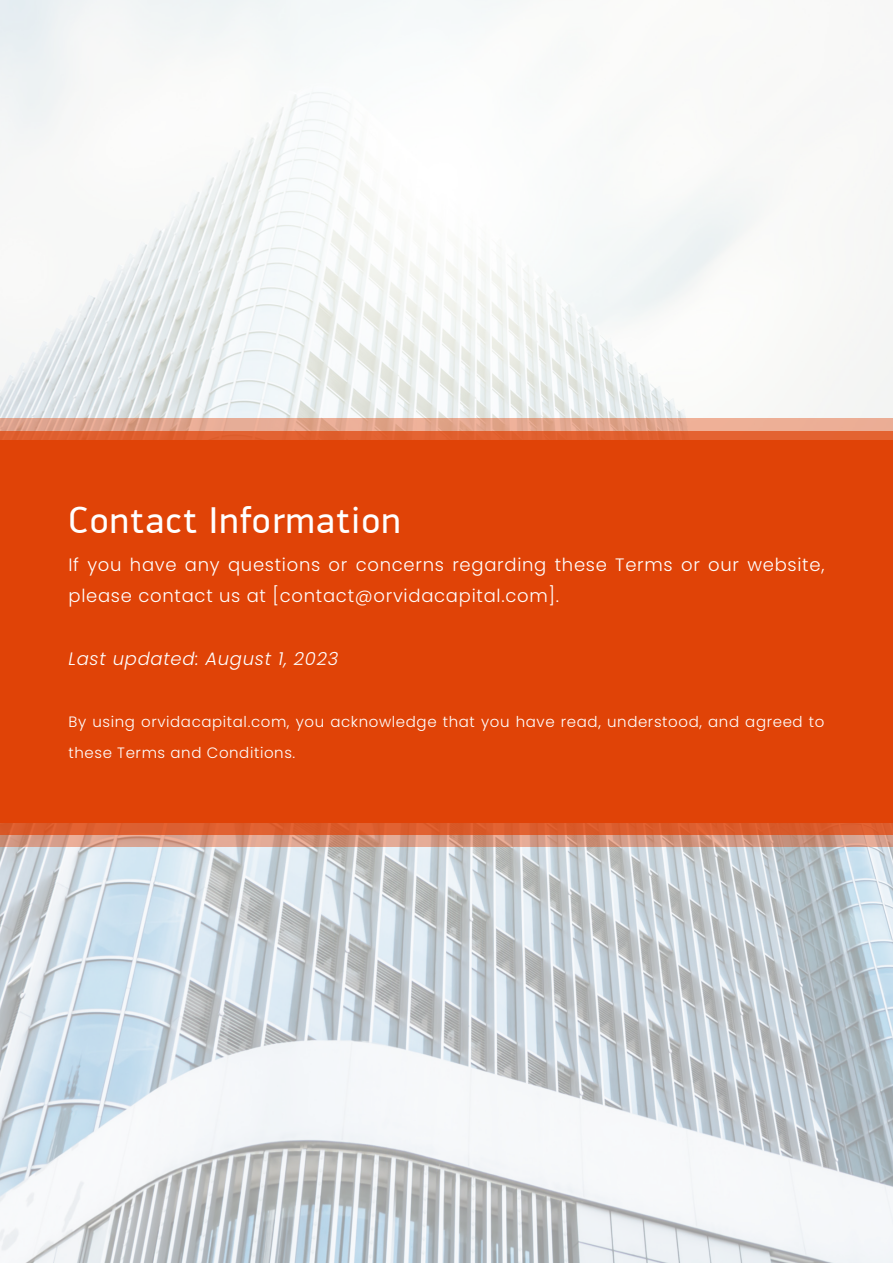
<style>
.page{position:relative;width:893px;height:1263px;background:#fff}
.page>*{position:absolute;margin:0;border:0;box-sizing:border-box;transform-origin:0 0}
.t1{font:37.5px "PF Din Display Pro";letter-spacing:.04em;color:#fff}
.t2{font:300 18px/31.2px "Poppins";letter-spacing:.04em;color:#fff}
.t3{font:italic 300 18px "Poppins";letter-spacing:.04em;color:#fff}
.t4{font:300 15px/31.2px "Poppins";letter-spacing:.04em;color:#fff}
</style>
<div class="page">
<img style="left:0;top:0;width:893px;height:1263px">
<svg style="left:0;top:418px;width:893px;height:428px;background:#dda28b"></svg>
<div style="left:0;top:431px;width:893px;height:404px;background:#df5f2f"></div>
<div style="left:0;top:440px;width:893px;height:382px;background:#e04307"></div>
<p class="t1" style="left:68px;top:498px;width:334px">Contact Information</p>
<p class="t2" style="left:68px;top:549px;width:757px">If you have any questions or concerns regarding these Terms or our website, please contact us at [contact@orvidacapital.com].</p>
<p class="t3" style="left:68px;top:648px;width:271px">Last updated: August 1, 2023</p>
<p class="t4" style="left:68px;top:706px;width:758px">By using orvidacapital.com, you acknowledge that you have read, understood, and agreed to these Terms and Conditions.</p>
</div>
